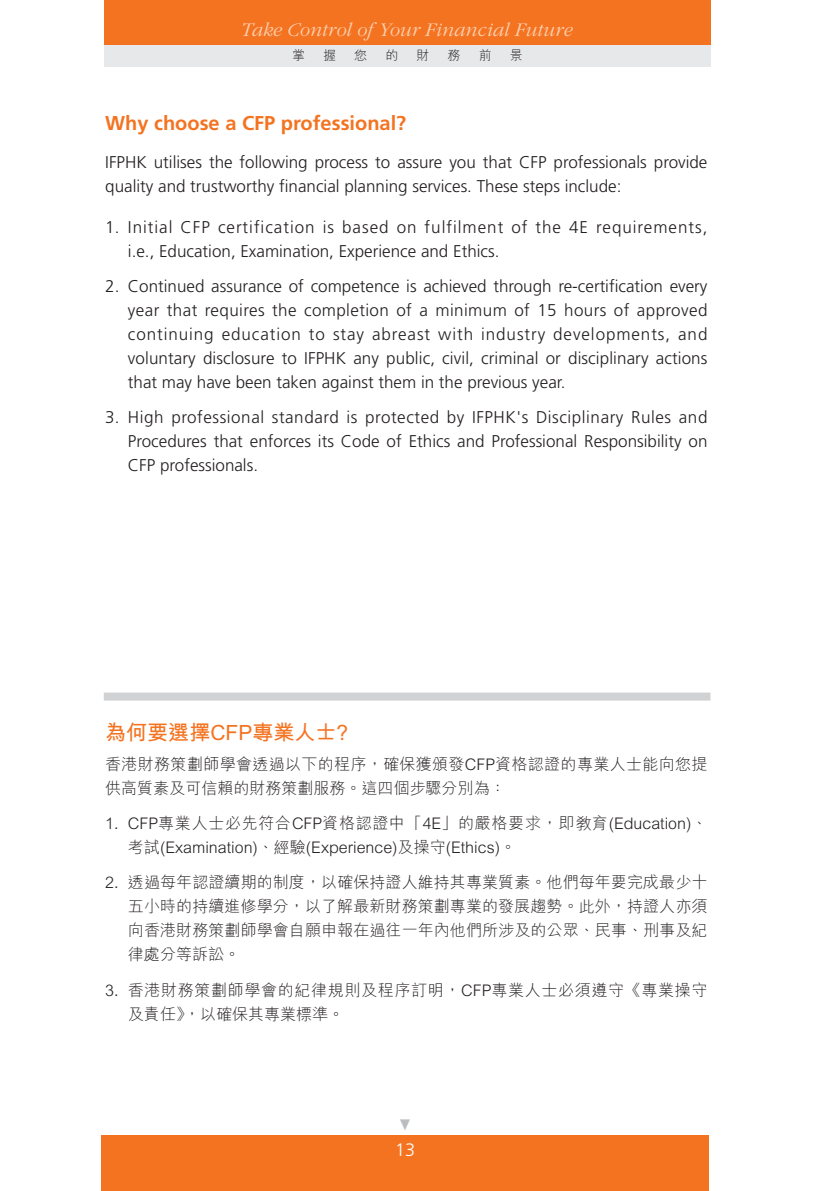
<style>
.page{position:relative;width:823px;height:1191px;background:#fff}
.page>*{position:absolute;margin:0;border:0;box-sizing:border-box;transform-origin:0 0}
.t1{font:700 21px "M Hei";color:#f47321}
.t2{font:italic 300 20px "Garamond";color:#fcd0af}
.t3{font:700 20px "Frutiger";color:#f47321}
.t4{font:300 18px "Frutiger";color:#fff}
.t5{font:300 17px/24px "Frutiger";color:#231f20;text-align:justify}
.t6{font:300 17px/24px "Frutiger";letter-spacing:.055em;color:#231f20}
.t7{font:300 16px/24px "M Hei";letter-spacing:.005em;color:#231f20}
.t8{font:300 16px/24px "M Hei";letter-spacing:.04em;color:#231f20}
.t9{font:700 14px "M Hei";color:#bcbdc0}
.t10{font:300 13px "M Hei";color:#231f20}
</style>
<div class="page">
<div style="left:104px;top:692px;width:606px;height:8px;background:#d1d2d4"></div>
<div style="left:102px;top:1135px;width:606px;height:56px;background:#f47321"></div>
<div style="left:104px;top:0;width:606px;height:67px;background:#e7e8e9"></div>
<div style="left:104px;top:0;width:606px;height:45px;background:#f47321"></div>
<p class="t2" style="left:241px;top:18px;width:332px">Take Control of Your Financial Future</p>
<p class="t10" style="left:292px;top:48px;width:14px">掌</p>
<p class="t10" style="left:323px;top:48px;width:14px">握</p>
<p class="t10" style="left:354px;top:48px;width:14px">您</p>
<p class="t10" style="left:385px;top:48px;width:14px">的</p>
<p class="t10" style="left:416px;top:48px;width:14px">財</p>
<p class="t10" style="left:447px;top:48px;width:14px">務</p>
<p class="t10" style="left:478px;top:48px;width:14px">前</p>
<p class="t10" style="left:509px;top:48px;width:14px">景</p>
<p class="t3" style="left:105px;top:115px;width:302px">Why choose a CFP professional?</p>
<p class="t5" style="left:105px;top:151px;width:603px">IFPHK utilises the following process to assure you that CFP professionals provide quality and trustworthy financial planning services. These steps include:</p>
<p class="t6" style="left:128px;top:216px;width:580px;text-indent:-23px">1. Initial CFP certification is based on fulfilment of the 4E requirements, i.e., Education, Examination, Experience and Ethics.</p>
<p class="t5" style="left:128px;top:275px;width:580px;text-indent:-23px">2. Continued assurance of competence is achieved through re-certification every year that requires the completion of a minimum of 15 hours of approved continuing education to stay abreast with industry developments, and voluntary disclosure to IFPHK any public, civil, criminal or disciplinary actions that may have been taken against them in the previous year.</p>
<p class="t5" style="left:128px;top:407px;width:580px;text-indent:-23px">3. High professional standard is protected by IFPHK's Disciplinary Rules and Procedures that enforces its Code of Ethics and Professional Responsibility on CFP professionals.</p>
<p class="t1" style="left:105px;top:721px;width:244px">為何要選擇CFP專業人士?</p>
<p class="t7" style="left:105px;top:752px;width:603px">香港財務策劃師學會透過以下的程序，確保獲頒發CFP資格認證的專業人士能向您提供高質素及可信賴的財務策劃服務。這四個步驟分別為：</p>
<p class="t7" style="left:128px;top:811px;width:580px;text-indent:-23px">1. CFP專業人士必先符合CFP資格認證中「4E」的嚴格要求，即教育(Education)、考試(Examination)、經驗(Experience)及操守(Ethics)。</p>
<p class="t7" style="left:128px;top:871px;width:580px;text-align:justify;text-indent:-23px">2. 透過每年認證續期的制度，以確保持證人維持其專業質素。他們每年要完成最少十五小時的持續進修學分，以了解最新財務策劃專業的發展趨勢。此外，持證人亦須向香港財務策劃師學會自願申報在過往一年內他們所涉及的公眾、民事、刑事及紀律處分等訴訟。</p>
<p class="t8" style="left:128px;top:978px;width:580px;text-indent:-23px">3. 香港財務策劃師學會的紀律規則及程序訂明，CFP專業人士必須遵守《專業操守及責任》，以確保其專業標準。</p>
<p class="t9" style="left:398px;top:1117px;width:15px">▼</p>
<p class="t4" style="left:395px;top:1142px;width:22px">13</p>
</div>
